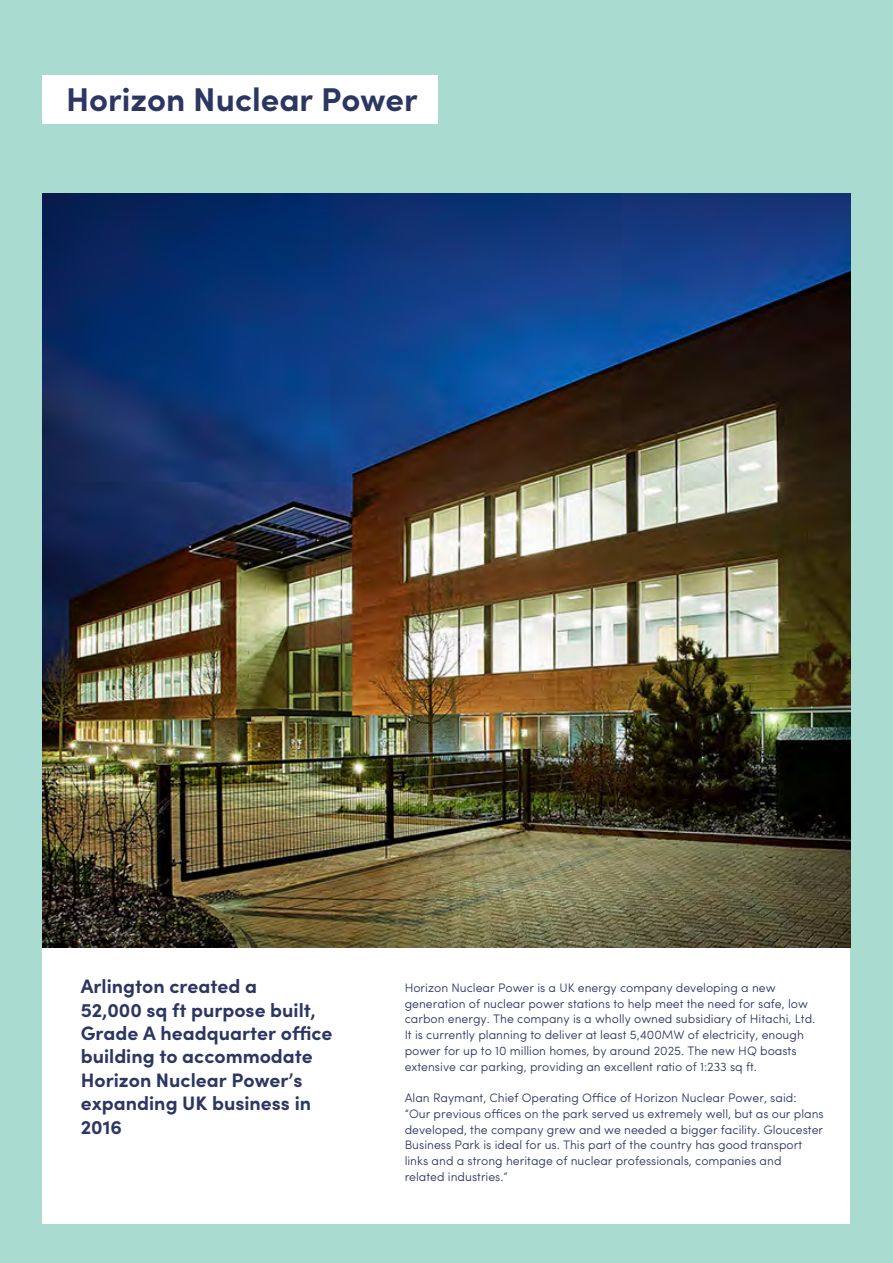
<style>
.page{position:relative;width:893px;height:1263px;background:#a9dbd0}
.page>*{position:absolute;margin:0;border:0;box-sizing:border-box;transform-origin:0 0}
.t1{font:700 33px "Sofia Pro";color:#2c3662}
.t2{font:700 19.5px/23.4px "Sofia Pro";color:#2c3662}
.t3{font:300 12.3px/15.8px "Sofia Pro";color:#2c3662}
</style>
<div class="page">
<div style="left:43px;top:624px;width:807px;height:600px;background:#fff"></div>
<img style="left:43px;top:193px;width:807px;height:754px">
<div style="left:43px;top:75px;width:395px;height:48px;background:#fff"></div>
<p class="t1" style="left:66px;top:74px;width:353px">Horizon Nuclear Power</p>
<p class="t2" style="left:81px;top:973px;width:178px">Arlington created a</p>
<p class="t2" style="left:81px;top:996px;width:253px">52,000 sq ft purpose built,<br>Grade A headquarter office building to accommodate</p>
<p class="t2" style="left:81px;top:1067px;width:223px">Horizon Nuclear Power’s</p>
<p class="t2" style="left:81px;top:1090px;width:232px">expanding UK business in<br>2016</p>
<p class="t3" style="left:405px;top:979px;width:372px">Horizon Nuclear Power is a UK energy company developing a new</p>
<p class="t3" style="left:405px;top:995px;width:412px">generation of nuclear power stations to help meet the need for safe, low carbon energy. The company is a wholly owned subsidiary of Hitachi, Ltd.<br>It is currently planning to deliver at least 5,400MW of electricity, enough power for up to 10 million homes, by around 2025. The new HQ boasts</p>
<p class="t3" style="left:405px;top:1058px;width:354px">extensive car parking, providing an excellent ratio of 1:233 sq ft.</p>
<p class="t3" style="left:405px;top:1089px;width:393px">Alan Raymant, Chief Operating Office of Horizon Nuclear Power, said:</p>
<p class="t3" style="left:405px;top:1105px;width:421px">“Our previous offices on the park served us extremely well, but as our plans developed, the company grew and we needed a bigger facility. Gloucester Business Park is ideal for us. This part of the country has good transport links and a strong heritage of nuclear professionals, companies and related industries.”</p>
</div>
